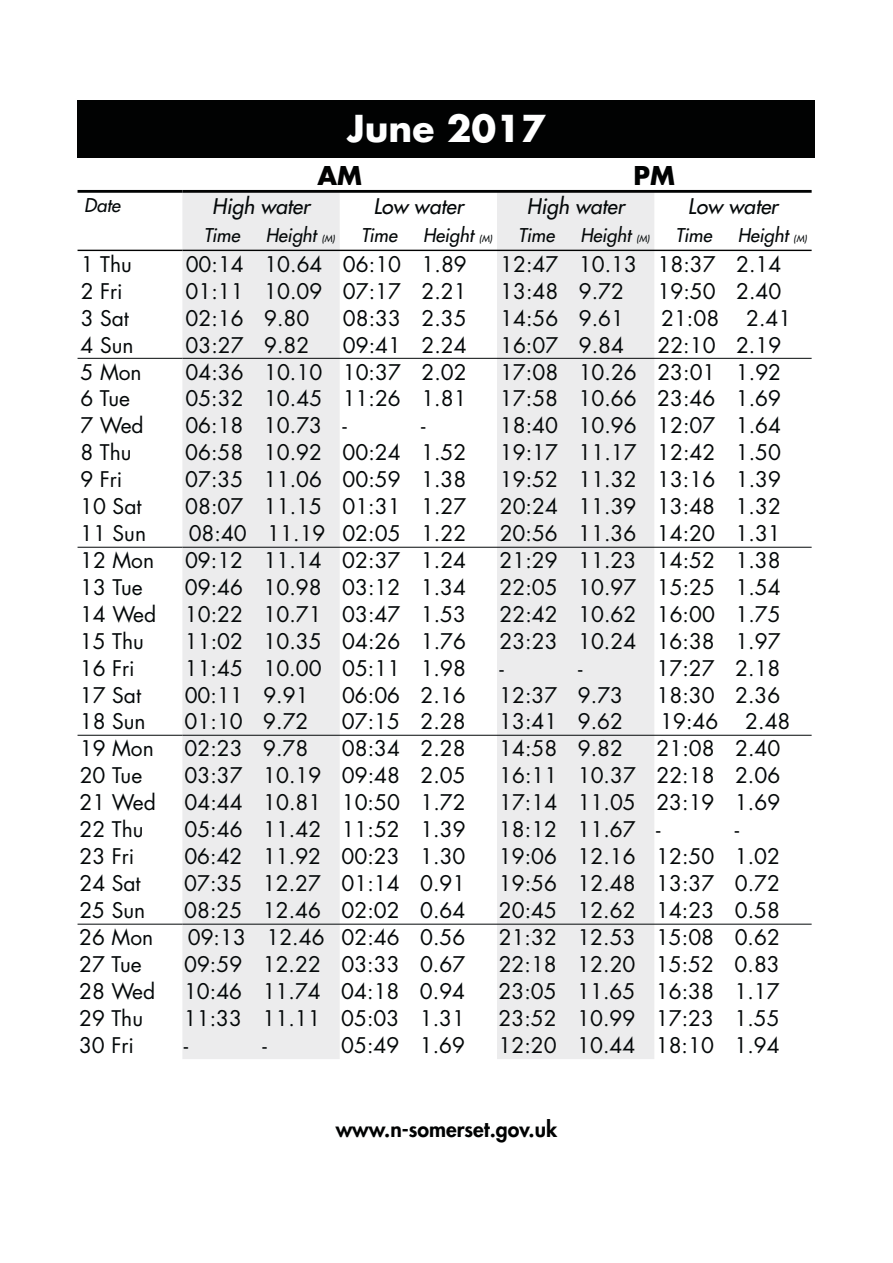
<style>
.page{position:relative;width:893px;height:1263px;background:#fff}
.page>*{position:absolute;margin:0;border:0;box-sizing:border-box;transform-origin:0 0}
.t1{font:700 36px "Futura LT";color:#fff}
.t2{font:700 25.2px "Futura LT";color:#010202}
.t3{font:800 21.15px "Futura LT";color:#010202}
.t4{font:21px "Futura LT";color:#040809}
.t5{font:italic 21px "Futura LT";color:#040809}
.t6{font:italic 18.45px "Futura LT";color:#040809}
.s1{font-size:9.3px}
</style>
<div class="page">
<svg style="left:182px;top:193px;width:472px;height:866px;fill:#ececed"></svg>
<hr style="left:78px;top:190px;width:104px;height:3px;background:#010202">
<hr style="left:182px;top:190px;width:629px;height:3px;background:#010202">
<hr style="left:78px;top:250px;width:104px;height:1px;background:#010202">
<hr style="left:182px;top:250px;width:629px;height:1px;background:#010202">
<hr style="left:78px;top:358px;width:104px;height:1px;background:#040809">
<hr style="left:182px;top:358px;width:629px;height:1px;background:#040809">
<hr style="left:78px;top:547px;width:104px;height:1px;background:#040809">
<hr style="left:182px;top:547px;width:629px;height:1px;background:#040809">
<hr style="left:78px;top:735px;width:104px;height:1px;background:#040809">
<hr style="left:182px;top:735px;width:629px;height:1px;background:#040809">
<hr style="left:78px;top:924px;width:104px;height:1px;background:#040809">
<hr style="left:182px;top:924px;width:629px;height:1px;background:#040809">
<div style="left:78px;top:100px;width:737px;height:58px;background:#010202"></div>
<div style="left:472px;top:113px;width:23px;height:30px;border:1px solid #040809;border-radius:50%"></div>
<div style="left:479px;top:120px;width:9px;height:16px;border:1px solid #040809;border-radius:50%"></div>
<h1 class="t1" style="left:347px;top:114px;width:200px">June 2017</h1>
<p class="t2" style="left:317px;top:166px;width:46px">AM</p>
<p class="t2" style="left:634px;top:166px;width:43px">PM</p>
<p class="t6" style="left:84px;top:195px;width:38px">Date</p>
<p class="t5" style="left:212px;top:195px;width:99px">High water</p>
<p class="t5" style="left:373px;top:195px;width:91px">Low water</p>
<p class="t5" style="left:527px;top:195px;width:99px">High water</p>
<p class="t5" style="left:688px;top:195px;width:91px">Low water</p>
<p class="t6" style="left:204px;top:225px;width:38px">Time</p>
<p class="t6" style="left:266px;top:225px;width:71px">Height <span class="s1">(M)</span></p>
<p class="t6" style="left:361px;top:225px;width:38px">Time</p>
<p class="t6" style="left:423px;top:225px;width:71px">Height <span class="s1">(M)</span></p>
<p class="t6" style="left:518px;top:225px;width:38px">Time</p>
<p class="t6" style="left:580px;top:225px;width:71px">Height <span class="s1">(M)</span></p>
<p class="t6" style="left:676px;top:225px;width:38px">Time</p>
<p class="t6" style="left:738px;top:225px;width:71px">Height <span class="s1">(M)</span></p>
<p class="t4" style="left:81px;top:252px;width:53px">1 Thu</p>
<p class="t4" style="left:186px;top:252px;width:283px">00:14 10.64 06:10 1.89</p>
<p class="t4" style="left:500px;top:252px;width:283px">12:47 10.13 18:37 2.14</p>
<p class="t4" style="left:81px;top:279px;width:43px">2 Fri</p>
<p class="t4" style="left:186px;top:279px;width:283px">01:11 10.09 07:17 2.21</p>
<p class="t4" style="left:500px;top:279px;width:125px">13:48 9.72</p>
<p class="t4" style="left:657px;top:279px;width:125px">19:50 2.40</p>
<p class="t4" style="left:81px;top:306px;width:50px">3 Sat</p>
<p class="t4" style="left:186px;top:306px;width:125px">02:16 9.80</p>
<p class="t4" style="left:343px;top:306px;width:125px">08:33 2.35</p>
<p class="t4" style="left:500px;top:306px;width:125px">14:56 9.61</p>
<p class="t4" style="left:661px;top:306px;width:60px">21:08</p>
<p class="t4" style="left:746px;top:306px;width:47px">2.41</p>
<p class="t4" style="left:81px;top:333px;width:54px">4 Sun</p>
<p class="t4" style="left:186px;top:333px;width:125px">03:27 9.82</p>
<p class="t4" style="left:343px;top:333px;width:125px">09:41 2.24</p>
<p class="t4" style="left:500px;top:333px;width:125px">16:07 9.84</p>
<p class="t4" style="left:657px;top:333px;width:125px">22:10 2.19</p>
<p class="t4" style="left:81px;top:360px;width:63px">5 Mon</p>
<p class="t4" style="left:185px;top:360px;width:283px">04:36 10.10 10:37 2.02</p>
<p class="t4" style="left:500px;top:360px;width:283px">17:08 10.26 23:01 1.92</p>
<p class="t4" style="left:81px;top:387px;width:51px">6 Tue</p>
<p class="t4" style="left:185px;top:387px;width:283px">05:32 10.45 11:26 1.81</p>
<p class="t4" style="left:500px;top:387px;width:283px">17:58 10.66 23:46 1.69</p>
<p class="t4" style="left:80px;top:414px;width:65px">7 Wed</p>
<p class="t4" style="left:185px;top:414px;width:163px">06:18 10.73 -</p>
<p class="t4" style="left:421px;top:414px;width:6px">-</p>
<p class="t4" style="left:500px;top:414px;width:283px">18:40 10.96 12:07 1.64</p>
<p class="t4" style="left:80px;top:441px;width:53px">8 Thu</p>
<p class="t4" style="left:185px;top:441px;width:283px">06:58 10.92 00:24 1.52</p>
<p class="t4" style="left:500px;top:441px;width:283px">19:17 11.17 12:42 1.50</p>
<p class="t4" style="left:80px;top:468px;width:43px">9 Fri</p>
<p class="t4" style="left:185px;top:468px;width:283px">07:35 11.06 00:59 1.38</p>
<p class="t4" style="left:500px;top:468px;width:283px">19:52 11.32 13:16 1.39</p>
<p class="t4" style="left:80px;top:495px;width:63px">10 Sat</p>
<p class="t4" style="left:185px;top:495px;width:283px">08:07 11.15 01:31 1.27</p>
<p class="t4" style="left:500px;top:495px;width:283px">20:24 11.39 13:48 1.32</p>
<p class="t4" style="left:80px;top:522px;width:67px">11 Sun</p>
<p class="t4" style="left:189px;top:522px;width:279px">08:40 11.19 02:05 1.22</p>
<p class="t4" style="left:500px;top:522px;width:283px">20:56 11.36 14:20 1.31</p>
<p class="t4" style="left:80px;top:549px;width:76px">12 Mon</p>
<p class="t4" style="left:185px;top:549px;width:283px">09:12 11.14 02:37 1.24</p>
<p class="t4" style="left:500px;top:549px;width:283px">21:29 11.23 14:52 1.38</p>
<p class="t4" style="left:80px;top:576px;width:64px">13 Tue</p>
<p class="t4" style="left:185px;top:576px;width:283px">09:46 10.98 03:12 1.34</p>
<p class="t4" style="left:499px;top:576px;width:283px">22:05 10.97 15:25 1.54</p>
<p class="t4" style="left:80px;top:603px;width:78px">14 Wed</p>
<p class="t4" style="left:185px;top:603px;width:283px">10:22 10.71 03:47 1.53</p>
<p class="t4" style="left:499px;top:603px;width:283px">22:42 10.62 16:00 1.75</p>
<p class="t4" style="left:80px;top:630px;width:66px">15 Thu</p>
<p class="t4" style="left:185px;top:630px;width:283px">11:02 10.35 04:26 1.76</p>
<p class="t4" style="left:499px;top:630px;width:283px">23:23 10.24 16:38 1.97</p>
<p class="t4" style="left:80px;top:657px;width:56px">16 Fri</p>
<p class="t4" style="left:185px;top:657px;width:283px">11:45 10.00 05:11 1.98</p>
<p class="t4" style="left:499px;top:657px;width:6px">-</p>
<p class="t4" style="left:578px;top:657px;width:6px">-</p>
<p class="t4" style="left:657px;top:657px;width:125px">17:27 2.18</p>
<p class="t4" style="left:80px;top:684px;width:63px">17 Sat</p>
<p class="t4" style="left:185px;top:684px;width:125px">00:11 9.91</p>
<p class="t4" style="left:342px;top:684px;width:125px">06:06 2.16</p>
<p class="t4" style="left:499px;top:684px;width:125px">12:37 9.73</p>
<p class="t4" style="left:656px;top:684px;width:125px">18:30 2.36</p>
<p class="t4" style="left:80px;top:710px;width:67px">18 Sun</p>
<p class="t4" style="left:185px;top:710px;width:125px">01:10 9.72</p>
<p class="t4" style="left:342px;top:710px;width:125px">07:15 2.28</p>
<p class="t4" style="left:499px;top:710px;width:125px">13:41 9.62</p>
<p class="t4" style="left:660px;top:710px;width:60px">19:46</p>
<p class="t4" style="left:745px;top:710px;width:47px">2.48</p>
<p class="t4" style="left:80px;top:737px;width:76px">19 Mon</p>
<p class="t4" style="left:185px;top:737px;width:125px">02:23 9.78</p>
<p class="t4" style="left:342px;top:737px;width:125px">08:34 2.28</p>
<p class="t4" style="left:499px;top:737px;width:125px">14:58 9.82</p>
<p class="t4" style="left:656px;top:737px;width:125px">21:08 2.40</p>
<p class="t4" style="left:80px;top:764px;width:64px">20 Tue</p>
<p class="t4" style="left:185px;top:764px;width:283px">03:37 10.19 09:48 2.05</p>
<p class="t4" style="left:499px;top:764px;width:283px">16:11 10.37 22:18 2.06</p>
<p class="t4" style="left:80px;top:791px;width:78px">21 Wed</p>
<p class="t4" style="left:184px;top:791px;width:283px">04:44 10.81 10:50 1.72</p>
<p class="t4" style="left:499px;top:791px;width:283px">17:14 11.05 23:19 1.69</p>
<p class="t4" style="left:80px;top:818px;width:66px">22 Thu</p>
<p class="t4" style="left:184px;top:818px;width:283px">05:46 11.42 11:52 1.39</p>
<p class="t4" style="left:499px;top:818px;width:163px">18:12 11.67 -</p>
<p class="t4" style="left:735px;top:818px;width:6px">-</p>
<p class="t4" style="left:79px;top:845px;width:56px">23 Fri</p>
<p class="t4" style="left:184px;top:845px;width:283px">06:42 11.92 00:23 1.30</p>
<p class="t4" style="left:499px;top:845px;width:283px">19:06 12.16 12:50 1.02</p>
<p class="t4" style="left:79px;top:872px;width:63px">24 Sat</p>
<p class="t4" style="left:184px;top:872px;width:283px">07:35 12.27 01:14 0.91</p>
<p class="t4" style="left:499px;top:872px;width:283px">19:56 12.48 13:37 0.72</p>
<p class="t4" style="left:79px;top:899px;width:67px">25 Sun</p>
<p class="t4" style="left:184px;top:899px;width:283px">08:25 12.46 02:02 0.64</p>
<p class="t4" style="left:499px;top:899px;width:283px">20:45 12.62 14:23 0.58</p>
<p class="t4" style="left:79px;top:926px;width:76px">26 Mon</p>
<p class="t4" style="left:188px;top:926px;width:279px">09:13 12.46 02:46 0.56</p>
<p class="t4" style="left:499px;top:926px;width:283px">21:32 12.53 15:08 0.62</p>
<p class="t4" style="left:79px;top:953px;width:64px">27 Tue</p>
<p class="t4" style="left:184px;top:953px;width:283px">09:59 12.22 03:33 0.67</p>
<p class="t4" style="left:499px;top:953px;width:283px">22:18 12.20 15:52 0.83</p>
<p class="t4" style="left:79px;top:980px;width:78px">28 Wed</p>
<p class="t4" style="left:184px;top:980px;width:283px">10:46 11.74 04:18 0.94</p>
<p class="t4" style="left:499px;top:980px;width:283px">23:05 11.65 16:38 1.17</p>
<p class="t4" style="left:79px;top:1007px;width:66px">29 Thu</p>
<p class="t4" style="left:184px;top:1007px;width:283px">11:33 11.11 05:03 1.31</p>
<p class="t4" style="left:498px;top:1007px;width:283px">23:52 10.99 17:23 1.55</p>
<p class="t4" style="left:79px;top:1034px;width:56px">30 Fri</p>
<p class="t4" style="left:184px;top:1034px;width:6px">-</p>
<p class="t4" style="left:263px;top:1034px;width:6px">-</p>
<p class="t4" style="left:341px;top:1034px;width:125px">05:49 1.69</p>
<p class="t4" style="left:498px;top:1034px;width:283px">12:20 10.44 18:10 1.94</p>
<p class="t3" style="left:336px;top:1118px;width:223px">www.n-somerset.gov.uk</p>
</div>
